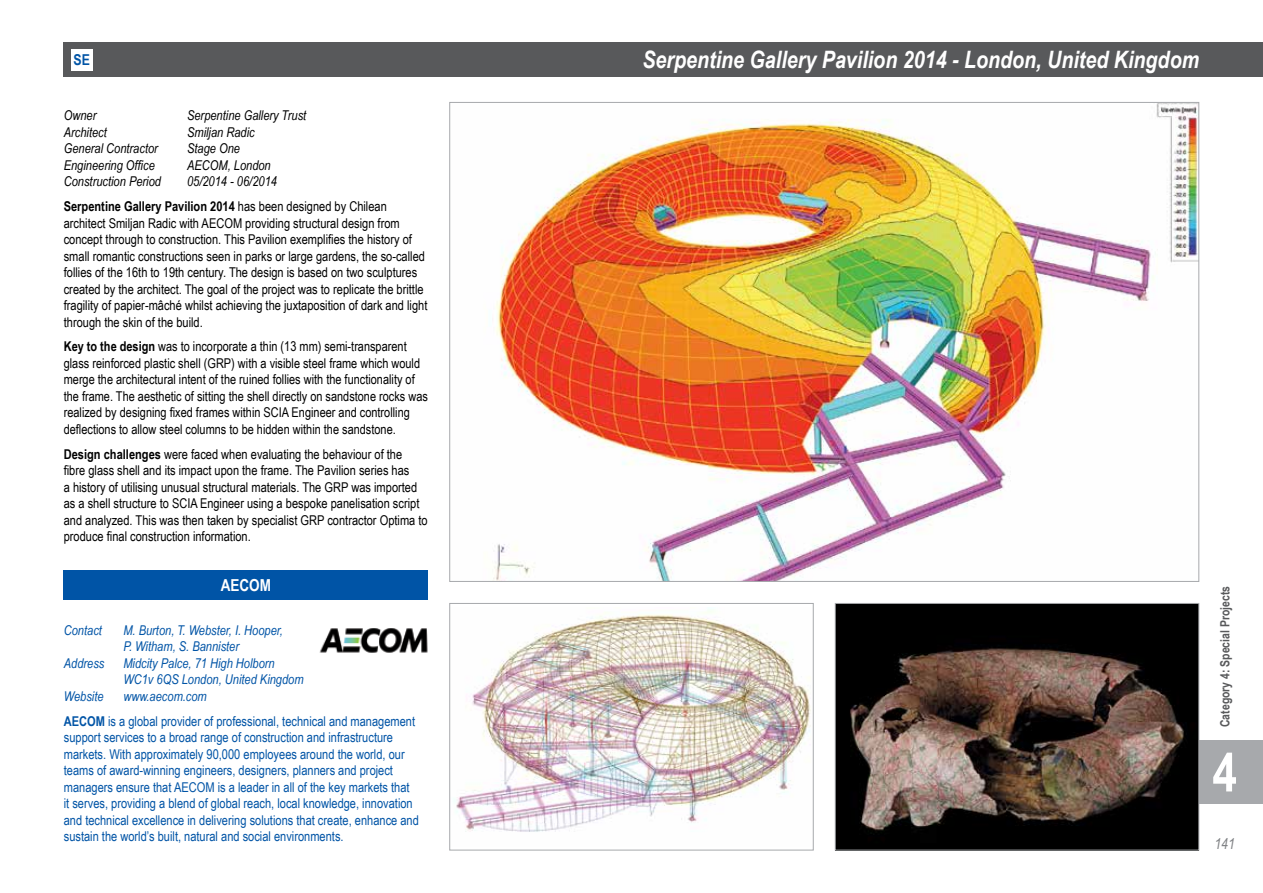
<style>
.page{position:relative;width:1263px;height:893px;background:#fff}
.page>*{position:absolute;margin:0;border:0;box-sizing:border-box;transform-origin:0 0}
.t1{font:700 54px "Arial Narrow";color:#fff}
.t2{font:italic 700 24px "Arial Narrow";color:#fff}
.t3{font:700 16.5px "Arial Narrow";color:#fff}
.t4{font:italic 15px "Arial Narrow";color:#808285}
.t5{font:700 15px "Arial Narrow";color:#0054a6}
.t6{font:13.5px/16.5px "Arial Narrow";color:#000}
.t7{font:13.5px/16.5px "Arial Narrow";color:#0054a6}
.t8{font:italic 13.5px/16.5px "Arial Narrow";color:#0054a6}
.t9{font:italic 13.5px "Arial Narrow";color:#000}
.t10{font:700 13.5px/24.8px "Arial Narrow";color:#000}
.t11{font:700 12.75px "Arial Narrow";color:#58595b}
.s1{font-weight:400;font-style:italic}
.s2{font-weight:400}
.s3{font-weight:700}
.s4{font-style:italic}
</style>
<div class="page">
<div style="left:1199px;top:740px;width:64px;height:64px;background:#a7a9ac"></div>
<img style="left:319px;top:628px;width:109px;height:25px">
<img style="left:493px;top:104px;width:704px;height:476px">
<img style="left:837px;top:605px;width:360px;height:243px">
<div style="left:835px;top:603px;width:364px;height:247px;border:1px solid #a7a9ac"></div>
<img style="left:454px;top:607px;width:357px;height:225px">
<div style="left:449px;top:603px;width:365px;height:247px;border:1px solid #a7a9ac"></div>
<div style="left:64px;top:570px;width:364px;height:30px;background:#0054a6"></div>
<div style="left:64px;top:43px;width:1199px;height:34px;background:#58595b"></div>
<div style="left:71px;top:49px;width:21px;height:21px;background:#fff"></div>
<p class="t5" style="left:74px;top:48px;width:18px">SE</p>
<h2 class="t2" style="left:642px;top:42px;width:558px">Serpentine Gallery Pavilion 2014 - London, United Kingdom</h2>
<p class="t9" style="left:64px;top:106px;width:34px">Owner</p>
<p class="t9" style="left:187px;top:106px;width:121px">Serpentine Gallery Trust</p>
<p class="t9" style="left:64px;top:123px;width:45px">Architect</p>
<p class="t9" style="left:187px;top:123px;width:69px">Smiljan Radic</p>
<p class="t9" style="left:64px;top:139px;width:96px">General Contractor</p>
<p class="t9" style="left:187px;top:139px;width:54px">Stage One</p>
<p class="t9" style="left:64px;top:156px;width:93px">Engineering Office</p>
<p class="t9" style="left:187px;top:156px;width:85px">AECOM, London</p>
<p class="t9" style="left:64px;top:172px;width:99px">Construction Period</p>
<p class="t10" style="left:64px;top:169px;width:325px;text-indent:123px"><span class="s1">05/2014 - 06/2014<br></span>Serpentine Gallery Pavilion 2014 <span class="s2">has been designed by Chilean</span></p>
<p class="t6" style="left:64px;top:214px;width:365px">architect Smiljan Radic with AECOM providing structural design from concept through to construction. This Pavilion exemplifies the history of small romantic constructions seen in parks or large gardens, the so-called follies of the 16th to 19th century. The design is based on two sculptures created by the architect. The goal of the project was to replicate the brittle fragility of papier-mâché whilst achieving the juxtaposition of dark and light through the skin of the build.</p>
<p class="t6" style="left:64px;top:338px;width:366px"><span class="s3">Key to the design</span> was to incorporate a thin (13 mm) semi-transparent glass reinforced plastic shell (GRP) with a visible steel frame which would merge the architectural intent of the ruined follies with the functionality of the frame. The aesthetic of sitting the shell directly on sandstone rocks was realized by designing fixed frames within SCIA Engineer and controlling deflections to allow steel columns to be hidden within the sandstone.</p>
<p class="t6" style="left:64px;top:445px;width:365px"><span class="s3">Design challenges</span> were faced when evaluating the behaviour of the<br>fibre glass shell and its impact upon the frame. The Pavilion series has<br>a history of utilising unusual structural materials. The GRP was imported as a shell structure to SCIA Engineer using a bespoke panelisation script and analyzed. This was then taken by specialist GRP contractor Optima to produce final construction information.</p>
<p class="t3" style="left:221px;top:572px;width:52px">AECOM</p>
<p class="t8" style="left:64px;top:622px;width:40px">Contact</p>
<p class="t8" style="left:123px;top:622px;width:161px">M. Burton, T. Webster, I. Hooper,<br>P. Witham, S. Bannister</p>
<p class="t8" style="left:64px;top:655px;width:42px">Address</p>
<p class="t8" style="left:123px;top:655px;width:182px">Midcity Palce, 71 High Holborn<br>WC1v 6QS London, United Kingdom</p>
<p class="t8" style="left:64px;top:688px;width:41px">Website</p>
<p class="t7" style="left:64px;top:683px;width:353px;line-height:24.8px;text-indent:60px"><span class="s4">www.aecom.com<br></span><span class="s3">AECOM</span> is a global provider of professional, technical and management</p>
<p class="t7" style="left:64px;top:729px;width:357px">support services to a broad range of construction and infrastructure markets. With approximately 90,000 employees around the world, our teams of award-winning engineers, designers, planners and project managers ensure that AECOM is a leader in all of the key markets that<br>it serves, providing a blend of global reach, local knowledge, innovation and technical excellence in delivering solutions that create, enhance and sustain the world’s built, natural and social environments.</p>
<p class="t11" style="left:1215px;top:727px;width:143px;rotate:-90deg">Category 4: Special Projects</p>
<h1 class="t1" style="left:1212px;top:732px;width:26px">4</h1>
<p class="t4" style="left:1214px;top:834px;width:22px">141</p>
</div>
